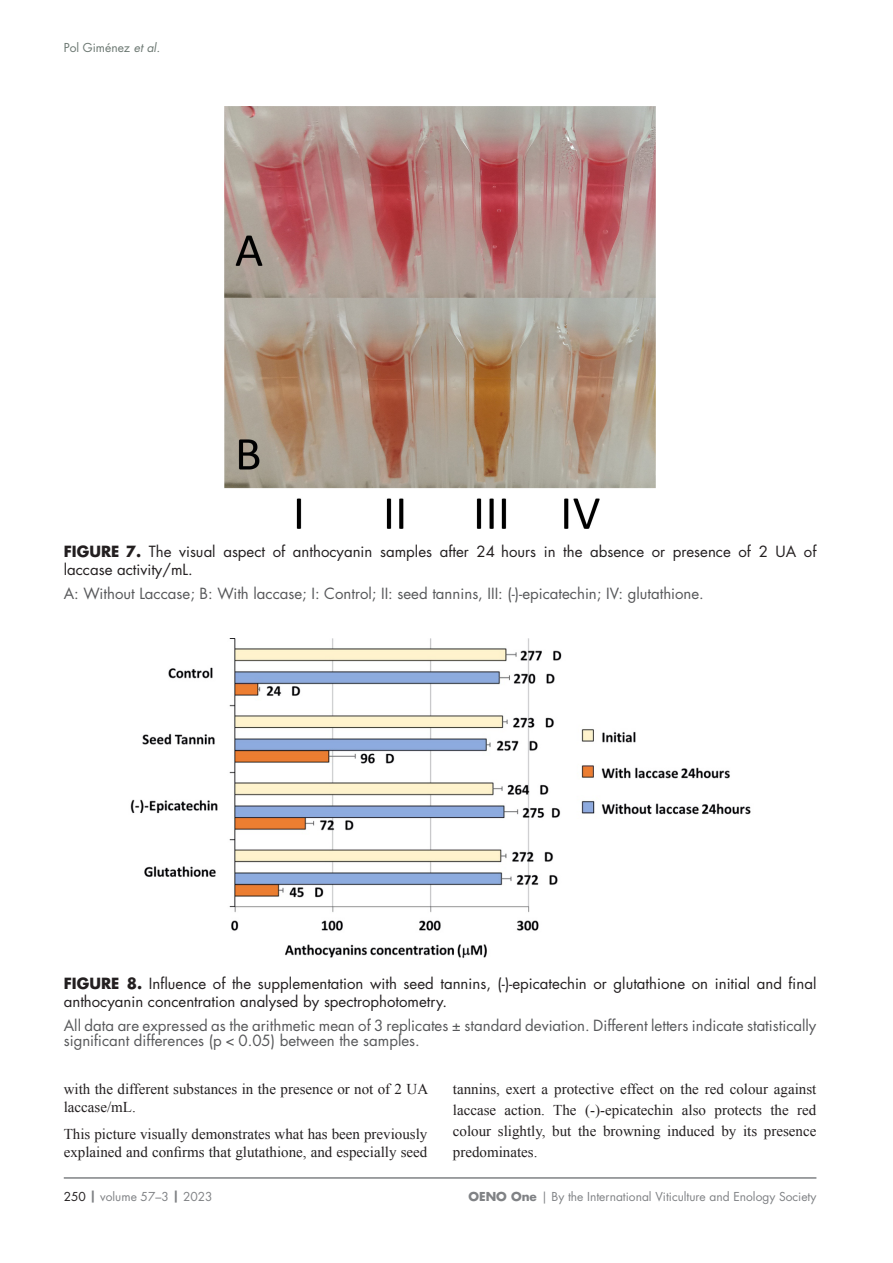
<style>
.page{position:relative;width:893px;height:1263px;background:#fff}
.page>*{position:absolute;margin:0;border:0;box-sizing:border-box;transform-origin:0 0}
.CORPS_texte_courant{font:15px/21.1px "Times New Roman";color:#231f20}
.CORPS_FIGURE-Titre5{font:15px/18px "Futura Std";color:#231f20}
.CORPS_FIGURE_Titre7{font:15px/15px "Futura Std";color:#57585a}
.t1{font:12px "Futura Std";color:#808285}
.t2{font:12px "Futura Std";color:#6b7771}
.s1{font-style:italic}
.s2{font-weight:700}
.s3{color:#231f20}
</style>
<div class="page">
<hr style="left:64px;top:1177px;width:752px;height:2px;background:#808285">
<img style="left:225px;top:106px;width:431px;height:423px">
<img style="left:130px;top:639px;width:621px;height:319px">
<p class="t2" style="left:64px;top:40px;width:98px">Pol Giménez <span class="s1">et al.</span></p>
<p class="CORPS_FIGURE-Titre5" style="left:64px;top:543px;width:754px"><span class="s2">FIGURE 7.</span> The visual aspect of anthocyanin samples after 24 hours in the absence or presence of 2 UA of laccase activity/mL.</p>
<p class="CORPS_FIGURE_Titre7" style="left:64px;top:586px;width:642px">A: Without Laccase; B: With laccase; I: Control; II: seed tannins, III: (-)-epicatechin; IV: glutathione.</p>
<p class="CORPS_FIGURE-Titre5" style="left:64px;top:975px;width:754px"><span class="s2">FIGURE 8.</span> Influence of the supplementation with seed tannins, (-)-epicatechin or glutathione on initial and final anthocyanin concentration analysed by spectrophotometry.</p>
<p class="CORPS_FIGURE_Titre7" style="left:64px;top:1018px;width:754px">All data are expressed as the arithmetic mean of 3 replicates ± standard deviation. Different letters indicate statistically significant differences (p &lt; 0.05) between the samples.</p>
<p class="CORPS_texte_courant" style="left:64px;top:1079px;width:366px;line-height:18.3px">with the different substances in the presence or not of 2 UA laccase/mL.</p>
<p class="CORPS_texte_courant" style="left:64px;top:1124px;width:365px;line-height:18.3px">This picture visually demonstrates what has been previously explained and confirms that glutathione, and especially seed</p>
<p class="CORPS_texte_courant" style="left:453px;top:1078px;width:365px;text-align:justify">tannins, exert a protective effect on the red colour against laccase action. The (-)-epicatechin also protects the red colour slightly, but the browning induced by its presence predominates.</p>
<p class="t1" style="left:64px;top:1188px;width:150px"><span class="s3">250</span> <span class="s2">|</span> volume 57–3 <span class="s2">|</span> 2023</p>
<p class="t1" style="left:468px;top:1188px;width:349px"><span class="s2">OENO One</span> | By the International Viticulture and Enology Society</p>
</div>
